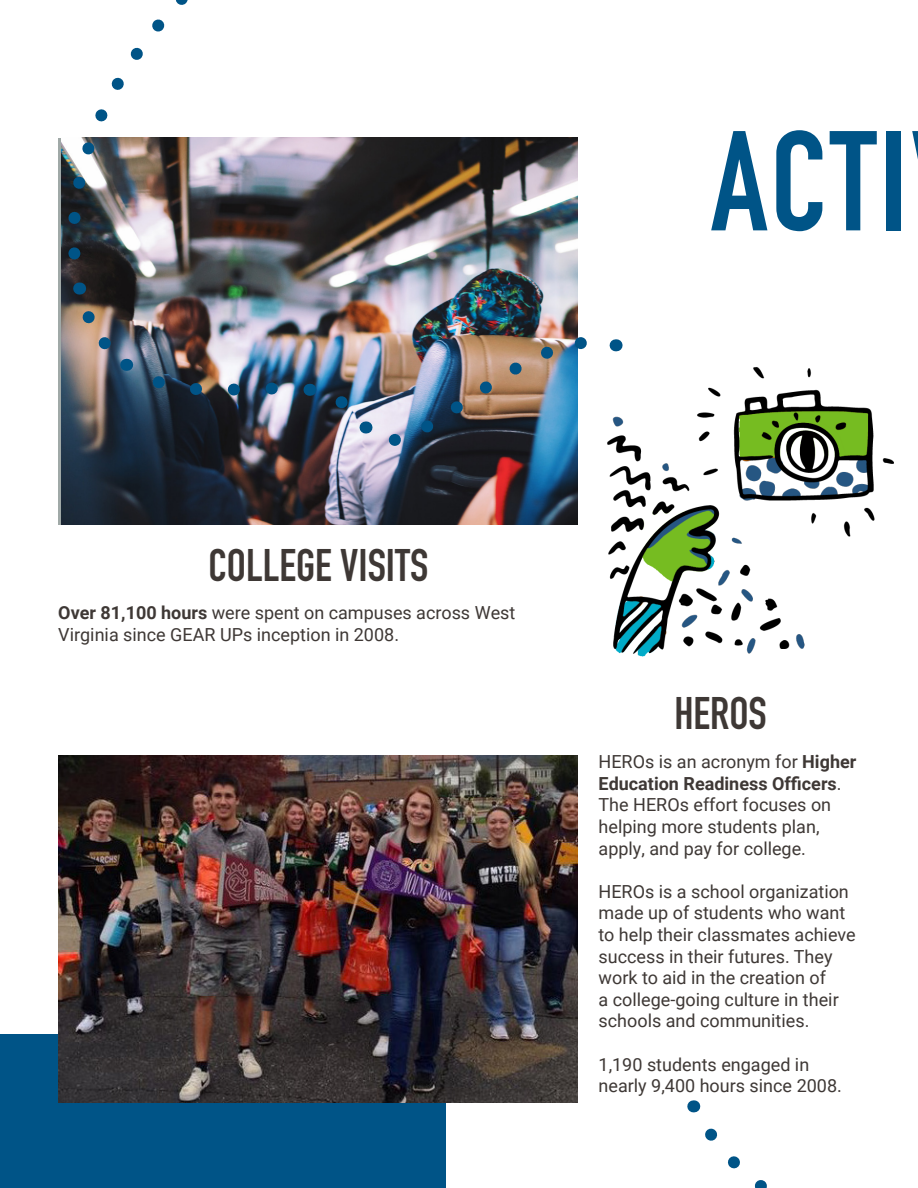
<style>
.page{position:relative;width:918px;height:1188px;background:#fff}
.page>*{position:absolute;margin:0;border:0;box-sizing:border-box;transform-origin:0 0}
.XL_Heading_BLK{font:700 139.5px "DIN Condensed";color:#005487}
.MED_Heading_cntr_Blk{font:700 45px "DIN Condensed";color:#3e3835}
.Body_Main_BLK{font:18px/21.6px "Roboto";color:#3e3835}
.s1{font-weight:700}
</style>
<div class="page">
<div style="left:0;top:1035px;width:445px;height:153px;background:#005487"></div>
<img style="left:61px;top:138px;width:517px;height:386px">
<img style="left:58px;top:756px;width:520px;height:347px">
<svg style="left:687px;top:1100px;width:80px;height:88px"></svg>
<img style="left:570px;top:345px;width:324px;height:312px">
<img style="left:63px;top:0;width:173px;height:266px">
<svg style="left:616px;top:339px;width:1px;height:12px"></svg>
<img style="left:309px;top:330px;width:285px;height:125px">
<img style="left:68px;top:283px;width:216px;height:117px">
<p class="XL_Heading_BLK" style="left:711px;top:88px;width:198px">ACTI</p>
<p class="MED_Heading_cntr_Blk" style="left:209px;top:535px;width:221px">COLLEGE VISITS</p>
<p class="Body_Main_BLK" style="left:58px;top:601px;width:459px"><span class="s1">Over 81,100 hours</span> were spent on campuses across West<br>Virginia since GEAR UPs inception in 2008.</p>
<p class="MED_Heading_cntr_Blk" style="left:674px;top:683px;width:94px">HEROS</p>
<p class="Body_Main_BLK" style="left:599px;top:750px;width:259px">HEROs is an acronym for <span class="s1">Higher<br>Education Readiness Officers</span>.<br>The HEROs effort focuses on helping more students plan, apply, and pay for college.</p>
<p class="Body_Main_BLK" style="left:599px;top:880px;width:259px">HEROs is a school organization made up of students who want to help their classmates achieve success in their futures. They work to aid in the creation of<br>a college-going culture in their schools and communities.</p>
<p class="Body_Main_BLK" style="left:599px;top:1053px;width:245px">1,190 students engaged in nearly 9,400 hours since 2008.</p>
</div>
